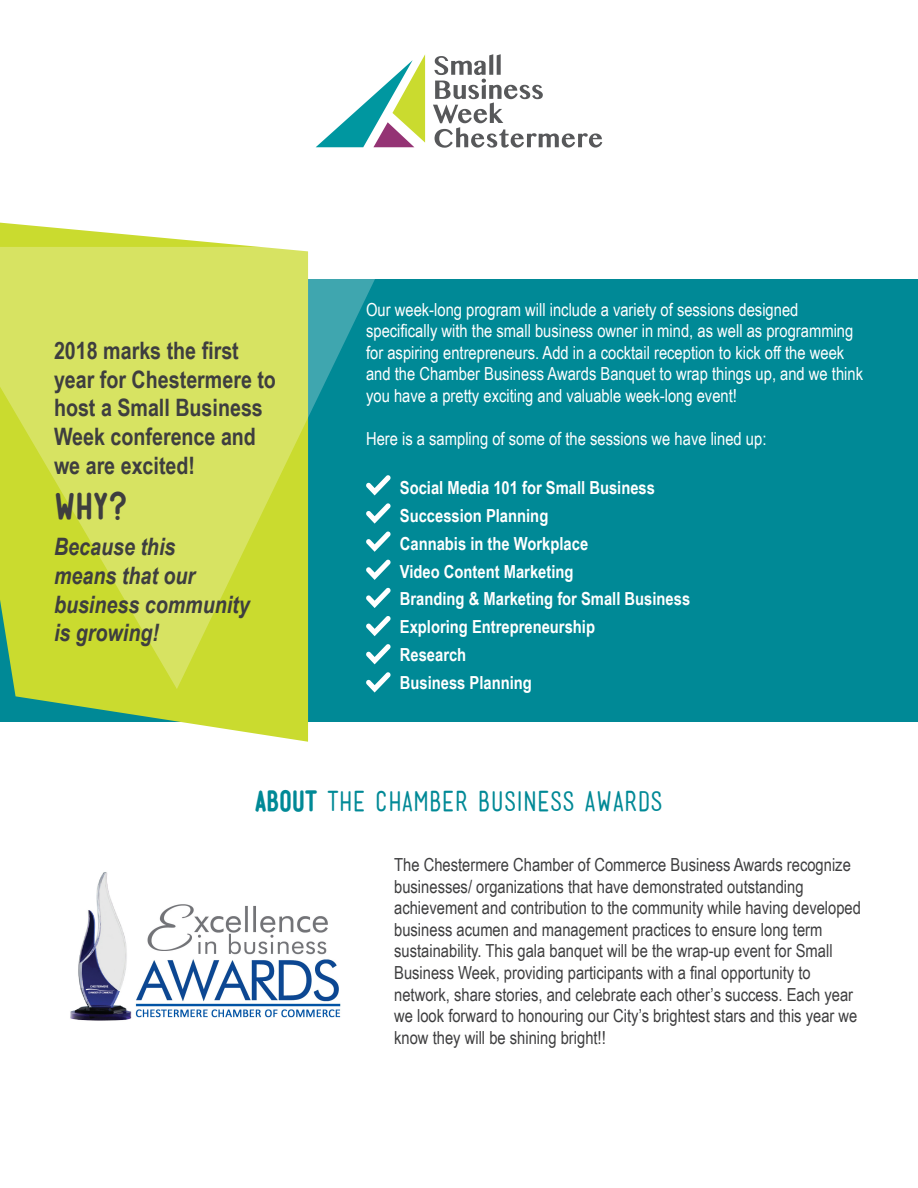
<style>
.page{position:relative;width:918px;height:1188px;background:#fff}
.page>*{position:absolute;margin:0;border:0;box-sizing:border-box;transform-origin:0 0}
.t1{font:700 34.5px "Mensch";color:#3e3e3f}
.t2{font:27px "Mensch";color:#008996}
.t3{font:700 24px/28.8px "Arial Narrow";color:#3e3e3f}
.t4{font:italic 700 24px/28.8px "Arial Narrow";color:#3e3e3f}
.t5{font:18px/21.6px "Arial Narrow";color:#3e3e3f}
.t6{font:18px/21.6px "Arial Narrow";color:#fff}
.t7{font:700 18px "Arial Narrow";color:#fff}
.s1{font-weight:700}
</style>
<div class="page">
<div style="left:0;top:279px;width:918px;height:443px;background:#008996"></div>
<img style="left:70px;top:872px;width:271px;height:149px">
<svg style="left:371px;top:689px;width:7px;height:4px"></svg>
<svg style="left:0;top:223px;width:308px;height:519px"></svg>
<svg style="left:0;top:247px;width:391px;height:442px;fill:#d7e362"></svg>
<svg style="left:433px;top:54px;width:169px;height:94px"></svg>
<svg style="left:316px;top:54px;width:109px;height:93px"></svg>
<p class="t3" style="left:54px;top:335px;width:224px">2018 marks the first year for Chestermere to host a Small Business<br>Week conference and we are excited!</p>
<p class="t1" style="left:54px;top:491px;width:75px">Why?</p>
<p class="t4" style="left:54px;top:531px;width:123px">Because this</p>
<p class="t4" style="left:54px;top:560px;width:197px">means that our business community</p>
<p class="t4" style="left:54px;top:617px;width:106px">is growing!</p>
<p class="t6" style="left:366px;top:298px;width:498px">Our week-long program will include a variety of sessions designed specifically with the small business owner in mind, as well as programming for aspiring entrepreneurs. Add in a cocktail reception to kick off the week and the Chamber Business Awards Banquet to wrap things up, and we think you have a pretty exciting and valuable week-long event!</p>
<p class="t6" style="left:366px;top:427px;width:402px">Here is a sampling of some of the sessions we have lined up:</p>
<p class="t7" style="left:400px;top:475px;width:257px">Social Media 101 for Small Business</p>
<p class="t7" style="left:400px;top:502px;width:150px">Succession Planning</p>
<p class="t7" style="left:400px;top:530px;width:190px">Cannabis in the Workplace</p>
<p class="t7" style="left:400px;top:558px;width:175px">Video Content Marketing</p>
<p class="t7" style="left:400px;top:586px;width:292px">Branding &amp; Marketing for Small Business</p>
<p class="t7" style="left:400px;top:613px;width:197px">Exploring Entrepreneurship</p>
<p class="t7" style="left:400px;top:641px;width:68px">Research</p>
<p class="t7" style="left:400px;top:669px;width:134px">Business Planning</p>
<p class="t2" style="left:255px;top:789px;width:409px"><span class="s1">ABOUT</span> THE CHAMBER BUSINESS AWARDS</p>
<p class="t5" style="left:394px;top:853px;width:468px">The Chestermere Chamber of Commerce Business Awards recognize businesses/ organizations that have demonstrated outstanding achievement and contribution to the community while having developed business acumen and management practices to ensure long term sustainability. This gala banquet will be the wrap-up event for Small Business Week, providing participants with a final opportunity to network, share stories, and celebrate each other’s success. Each year we look forward to honouring our City’s brightest stars and this year we know they will be shining bright!!</p>
</div>
